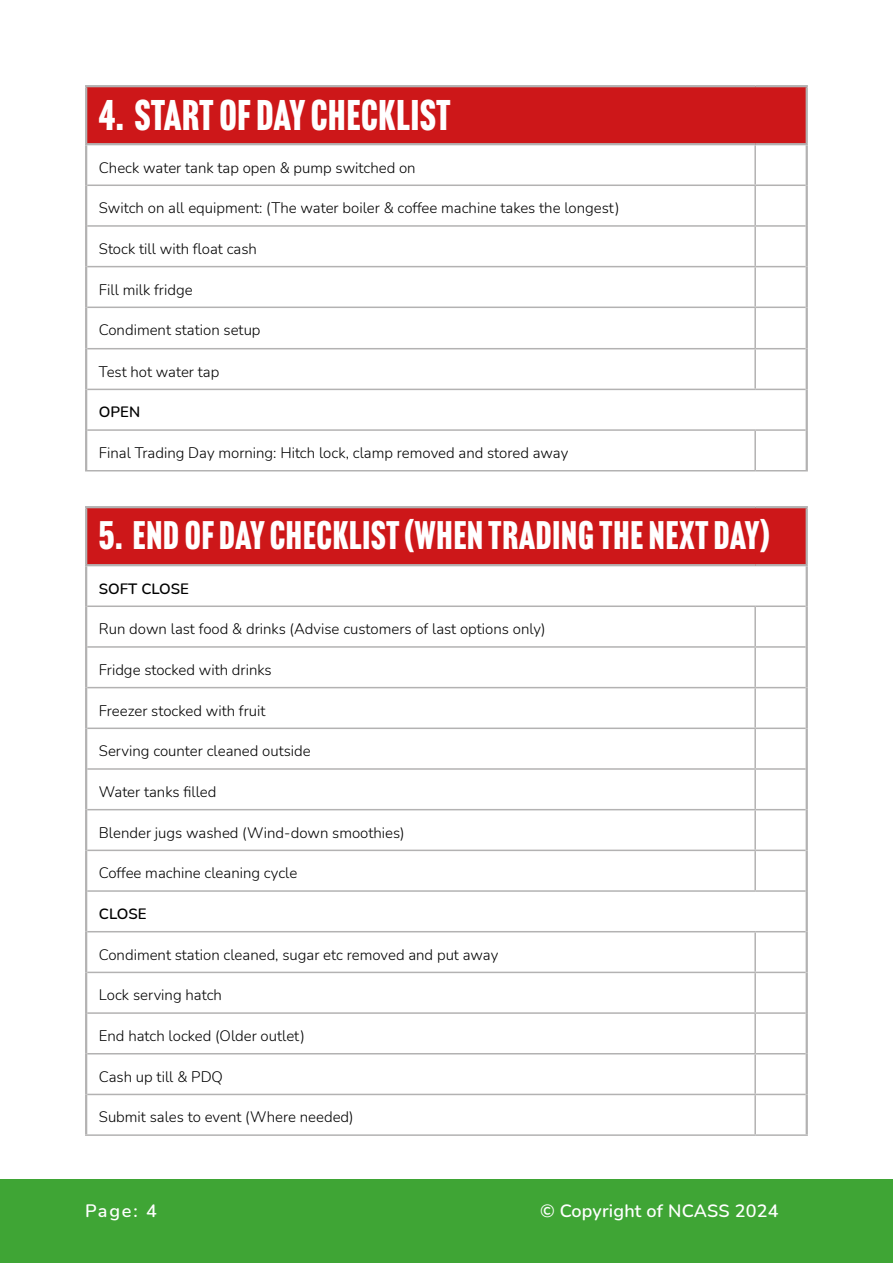
<style>
.page{position:relative;width:893px;height:1263px;background:#fff}
.page>*{position:absolute;margin:0;border:0;box-sizing:border-box;transform-origin:0 0}
.t1{font:42px "Headline Gothic ATF";letter-spacing:.02em;color:#fff}
.t2{font:39px "Headline Gothic ATF";letter-spacing:.02em;color:#fff}
.t3{font:600 18px "Nunito";letter-spacing:.01em;color:#fff}
.t4{font:300 15px "Nunito";color:#000}
.t5{font:600 15px "Nunito";color:#000}
</style>
<div class="page">
<div style="left:0;top:1179px;width:893px;height:84px;background:#3fa535"></div>
<div style="left:86px;top:86px;width:721px;height:58px;background:#cd1719"></div>
<hr style="left:85px;top:85px;width:670px;height:2px;background:#b3b2b2">
<hr style="left:85px;top:87px;width:2px;height:56px;background:#b3b2b2">
<hr style="left:755px;top:85px;width:53px;height:2px;background:#b3b2b2">
<hr style="left:806px;top:87px;width:2px;height:56px;background:#b3b2b2">
<hr style="left:85px;top:143px;width:670px;height:2px;background:#b3b2b2">
<hr style="left:755px;top:143px;width:53px;height:2px;background:#b3b2b2">
<hr style="left:85px;top:145px;width:2px;height:40px;background:#b3b2b2">
<hr style="left:806px;top:145px;width:2px;height:40px;background:#b3b2b2">
<hr style="left:85px;top:185px;width:2px;height:41px;background:#b3b2b2">
<hr style="left:806px;top:185px;width:2px;height:41px;background:#b3b2b2">
<hr style="left:85px;top:226px;width:2px;height:41px;background:#b3b2b2">
<hr style="left:806px;top:226px;width:2px;height:41px;background:#b3b2b2">
<hr style="left:85px;top:267px;width:2px;height:40px;background:#b3b2b2">
<hr style="left:806px;top:267px;width:2px;height:40px;background:#b3b2b2">
<hr style="left:85px;top:307px;width:2px;height:42px;background:#b3b2b2">
<hr style="left:806px;top:307px;width:2px;height:42px;background:#b3b2b2">
<hr style="left:85px;top:349px;width:2px;height:40px;background:#b3b2b2">
<hr style="left:806px;top:349px;width:2px;height:40px;background:#b3b2b2">
<hr style="left:85px;top:389px;width:2px;height:41px;background:#b3b2b2">
<hr style="left:806px;top:389px;width:2px;height:41px;background:#b3b2b2">
<hr style="left:85px;top:430px;width:2px;height:40px;background:#b3b2b2">
<hr style="left:806px;top:430px;width:2px;height:40px;background:#b3b2b2">
<hr style="left:754px;top:145px;width:2px;height:39px;background:#b3b2b2">
<hr style="left:87px;top:184px;width:668px;height:2px;background:#b3b2b2">
<hr style="left:755px;top:184px;width:51px;height:2px;background:#b3b2b2">
<hr style="left:754px;top:186px;width:2px;height:39px;background:#b3b2b2">
<hr style="left:87px;top:225px;width:668px;height:2px;background:#b3b2b2">
<hr style="left:755px;top:225px;width:51px;height:2px;background:#b3b2b2">
<hr style="left:754px;top:227px;width:2px;height:39px;background:#b3b2b2">
<hr style="left:87px;top:266px;width:668px;height:1px;background:#b3b2b2">
<hr style="left:755px;top:266px;width:51px;height:1px;background:#b3b2b2">
<hr style="left:754px;top:267px;width:2px;height:40px;background:#b3b2b2">
<hr style="left:87px;top:307px;width:668px;height:1px;background:#b3b2b2">
<hr style="left:755px;top:307px;width:51px;height:1px;background:#b3b2b2">
<hr style="left:754px;top:308px;width:2px;height:40px;background:#b3b2b2">
<hr style="left:87px;top:348px;width:668px;height:1px;background:#b3b2b2">
<hr style="left:755px;top:348px;width:51px;height:1px;background:#b3b2b2">
<hr style="left:754px;top:349px;width:2px;height:40px;background:#b3b2b2">
<hr style="left:87px;top:389px;width:668px;height:1px;background:#b3b2b2">
<hr style="left:755px;top:389px;width:51px;height:1px;background:#b3b2b2">
<hr style="left:87px;top:429px;width:668px;height:2px;background:#b3b2b2">
<hr style="left:755px;top:429px;width:51px;height:2px;background:#b3b2b2">
<hr style="left:754px;top:431px;width:2px;height:39px;background:#b3b2b2">
<hr style="left:85px;top:470px;width:670px;height:1px;background:#b3b2b2">
<hr style="left:755px;top:470px;width:53px;height:1px;background:#b3b2b2">
<div style="left:86px;top:507px;width:721px;height:58px;background:#cd1719"></div>
<hr style="left:85px;top:506px;width:670px;height:2px;background:#b3b2b2">
<hr style="left:85px;top:508px;width:2px;height:56px;background:#b3b2b2">
<hr style="left:755px;top:506px;width:53px;height:2px;background:#b3b2b2">
<hr style="left:806px;top:508px;width:2px;height:56px;background:#b3b2b2">
<hr style="left:85px;top:564px;width:670px;height:2px;background:#b3b2b2">
<hr style="left:755px;top:564px;width:53px;height:2px;background:#b3b2b2">
<hr style="left:85px;top:566px;width:2px;height:40px;background:#b3b2b2">
<hr style="left:806px;top:566px;width:2px;height:40px;background:#b3b2b2">
<hr style="left:85px;top:606px;width:2px;height:41px;background:#b3b2b2">
<hr style="left:806px;top:606px;width:2px;height:41px;background:#b3b2b2">
<hr style="left:85px;top:647px;width:2px;height:41px;background:#b3b2b2">
<hr style="left:806px;top:647px;width:2px;height:41px;background:#b3b2b2">
<hr style="left:85px;top:688px;width:2px;height:40px;background:#b3b2b2">
<hr style="left:806px;top:688px;width:2px;height:40px;background:#b3b2b2">
<hr style="left:85px;top:728px;width:2px;height:41px;background:#b3b2b2">
<hr style="left:806px;top:728px;width:2px;height:41px;background:#b3b2b2">
<hr style="left:85px;top:769px;width:2px;height:41px;background:#b3b2b2">
<hr style="left:806px;top:769px;width:2px;height:41px;background:#b3b2b2">
<hr style="left:85px;top:810px;width:2px;height:40px;background:#b3b2b2">
<hr style="left:806px;top:810px;width:2px;height:40px;background:#b3b2b2">
<hr style="left:85px;top:850px;width:2px;height:41px;background:#b3b2b2">
<hr style="left:806px;top:850px;width:2px;height:41px;background:#b3b2b2">
<hr style="left:85px;top:891px;width:2px;height:41px;background:#b3b2b2">
<hr style="left:806px;top:891px;width:2px;height:41px;background:#b3b2b2">
<hr style="left:85px;top:932px;width:2px;height:40px;background:#b3b2b2">
<hr style="left:806px;top:932px;width:2px;height:40px;background:#b3b2b2">
<hr style="left:85px;top:972px;width:2px;height:41px;background:#b3b2b2">
<hr style="left:806px;top:972px;width:2px;height:41px;background:#b3b2b2">
<hr style="left:85px;top:1013px;width:2px;height:41px;background:#b3b2b2">
<hr style="left:806px;top:1013px;width:2px;height:41px;background:#b3b2b2">
<hr style="left:85px;top:1054px;width:2px;height:40px;background:#b3b2b2">
<hr style="left:806px;top:1054px;width:2px;height:40px;background:#b3b2b2">
<hr style="left:85px;top:1094px;width:2px;height:40px;background:#b3b2b2">
<hr style="left:806px;top:1094px;width:2px;height:40px;background:#b3b2b2">
<hr style="left:87px;top:605px;width:668px;height:2px;background:#b3b2b2">
<hr style="left:755px;top:605px;width:51px;height:2px;background:#b3b2b2">
<hr style="left:754px;top:607px;width:2px;height:39px;background:#b3b2b2">
<hr style="left:87px;top:646px;width:668px;height:2px;background:#b3b2b2">
<hr style="left:755px;top:646px;width:51px;height:2px;background:#b3b2b2">
<hr style="left:754px;top:648px;width:2px;height:39px;background:#b3b2b2">
<hr style="left:87px;top:687px;width:668px;height:1px;background:#b3b2b2">
<hr style="left:755px;top:687px;width:51px;height:1px;background:#b3b2b2">
<hr style="left:754px;top:688px;width:2px;height:39px;background:#b3b2b2">
<hr style="left:87px;top:727px;width:668px;height:2px;background:#b3b2b2">
<hr style="left:755px;top:727px;width:51px;height:2px;background:#b3b2b2">
<hr style="left:754px;top:729px;width:2px;height:39px;background:#b3b2b2">
<hr style="left:87px;top:768px;width:668px;height:2px;background:#b3b2b2">
<hr style="left:755px;top:768px;width:51px;height:2px;background:#b3b2b2">
<hr style="left:754px;top:770px;width:2px;height:39px;background:#b3b2b2">
<hr style="left:87px;top:809px;width:668px;height:1px;background:#b3b2b2">
<hr style="left:755px;top:809px;width:51px;height:1px;background:#b3b2b2">
<hr style="left:754px;top:810px;width:2px;height:39px;background:#b3b2b2">
<hr style="left:87px;top:849px;width:668px;height:2px;background:#b3b2b2">
<hr style="left:755px;top:849px;width:51px;height:2px;background:#b3b2b2">
<hr style="left:754px;top:851px;width:2px;height:39px;background:#b3b2b2">
<hr style="left:87px;top:890px;width:668px;height:2px;background:#b3b2b2">
<hr style="left:755px;top:890px;width:51px;height:2px;background:#b3b2b2">
<hr style="left:87px;top:931px;width:668px;height:1px;background:#b3b2b2">
<hr style="left:755px;top:931px;width:51px;height:1px;background:#b3b2b2">
<hr style="left:754px;top:932px;width:2px;height:40px;background:#b3b2b2">
<hr style="left:87px;top:972px;width:668px;height:1px;background:#b3b2b2">
<hr style="left:755px;top:972px;width:51px;height:1px;background:#b3b2b2">
<hr style="left:754px;top:973px;width:2px;height:39px;background:#b3b2b2">
<hr style="left:87px;top:1012px;width:668px;height:2px;background:#b3b2b2">
<hr style="left:755px;top:1012px;width:51px;height:2px;background:#b3b2b2">
<hr style="left:754px;top:1014px;width:2px;height:39px;background:#b3b2b2">
<hr style="left:87px;top:1053px;width:668px;height:1px;background:#b3b2b2">
<hr style="left:755px;top:1053px;width:51px;height:1px;background:#b3b2b2">
<hr style="left:754px;top:1054px;width:2px;height:40px;background:#b3b2b2">
<hr style="left:87px;top:1094px;width:668px;height:1px;background:#b3b2b2">
<hr style="left:755px;top:1094px;width:51px;height:1px;background:#b3b2b2">
<hr style="left:754px;top:1095px;width:2px;height:39px;background:#b3b2b2">
<hr style="left:85px;top:1134px;width:670px;height:2px;background:#b3b2b2">
<hr style="left:755px;top:1134px;width:53px;height:2px;background:#b3b2b2">
<h1 class="t1" style="left:99px;top:91px;width:353px">4. START OF DAY CHECKLIST</h1>
<p class="t4" style="left:99px;top:157px;width:318px">Check water tank tap open &amp; pump switched on</p>
<p class="t4" style="left:99px;top:198px;width:522px">Switch on all equipment: (The water boiler &amp; coffee machine takes the longest)</p>
<p class="t4" style="left:99px;top:238px;width:160px">Stock till with float cash</p>
<p class="t4" style="left:99px;top:279px;width:95px">Fill milk fridge</p>
<p class="t4" style="left:99px;top:320px;width:163px">Condiment station setup</p>
<p class="t4" style="left:99px;top:361px;width:122px">Test hot water tap</p>
<p class="t5" style="left:99px;top:402px;width:43px">OPEN</p>
<p class="t4" style="left:99px;top:442px;width:471px">Final Trading Day morning: Hitch lock, clamp removed and stored away</p>
<h2 class="t2" style="left:99px;top:513px;width:672px">5. END OF DAY CHECKLIST (WHEN TRADING THE NEXT DAY)</h2>
<p class="t5" style="left:99px;top:578px;width:92px">SOFT CLOSE</p>
<p class="t4" style="left:99px;top:618px;width:448px">Run down last food &amp; drinks (Advise customers of last options only)</p>
<p class="t4" style="left:99px;top:659px;width:174px">Fridge stocked with drinks</p>
<p class="t4" style="left:99px;top:700px;width:168px">Freezer stocked with fruit</p>
<p class="t4" style="left:99px;top:740px;width:213px">Serving counter cleaned outside</p>
<p class="t4" style="left:99px;top:781px;width:119px">Water tanks filled</p>
<p class="t4" style="left:99px;top:822px;width:307px">Blender jugs washed (Wind-down smoothies)</p>
<p class="t4" style="left:99px;top:863px;width:200px">Coffee machine cleaning cycle</p>
<p class="t5" style="left:99px;top:903px;width:49px">CLOSE</p>
<p class="t4" style="left:99px;top:944px;width:401px">Condiment station cleaned, sugar etc removed and put away</p>
<p class="t4" style="left:99px;top:985px;width:125px">Lock serving hatch</p>
<p class="t4" style="left:99px;top:1025px;width:208px">End hatch locked (Older outlet)</p>
<p class="t4" style="left:99px;top:1066px;width:126px">Cash up till &amp; PDQ</p>
<p class="t4" style="left:99px;top:1107px;width:256px">Submit sales to event (Where needed)</p>
<p class="t3" style="left:85px;top:1198px;width:73px">Page: 4</p>
<p class="t3" style="left:540px;top:1198px;width:240px">© Copyright of NCASS 2024</p>
</div>
